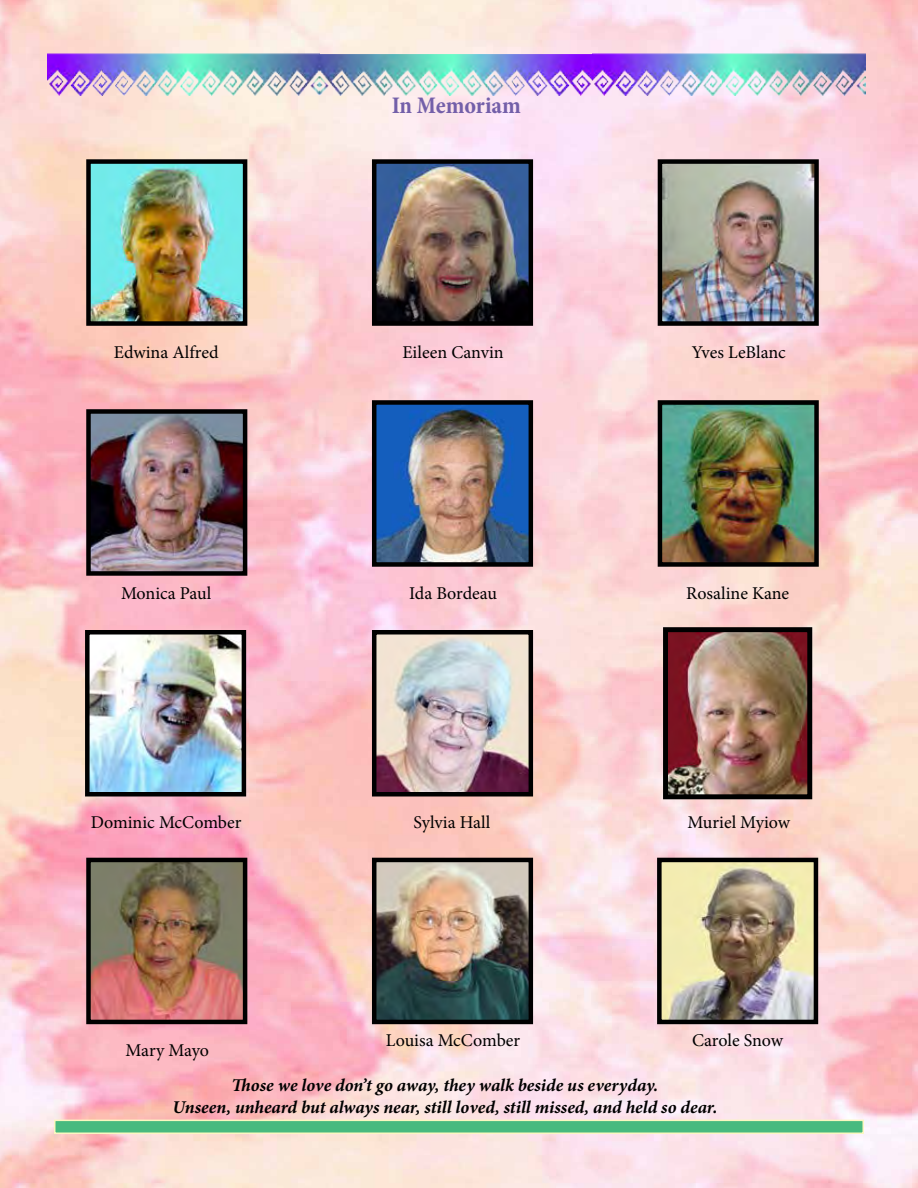
<style>
.page{position:relative;width:918px;height:1188px;background:#fff}
.page>*{position:absolute;margin:0;border:0;box-sizing:border-box;transform-origin:0 0}
.t1{font:700 condensed 24px "Minion Pro";letter-spacing:-.005em;color:#735fa9}
.t2{font:18px "Minion Pro";color:#000}
.t3{font:italic 700 18px/21.6px "Minion Pro";color:#000;text-align:center}
</style>
<div class="page">
<img style="left:0;top:0;width:918px;height:1188px">
<img style="left:47px;top:54px;width:819px;height:41px">
<div style="left:54px;top:1120px;width:810px;height:14px;background:#48ba7f;border:2px solid #fbf7c0"></div>
<img style="left:91px;top:164px;width:151px;height:157px">
<div style="left:86px;top:159px;width:161px;height:167px;border:4px solid #000"></div>
<img style="left:663px;top:164px;width:151px;height:157px">
<div style="left:658px;top:159px;width:161px;height:167px;border:4px solid #000"></div>
<img style="left:91px;top:414px;width:151px;height:157px">
<div style="left:86px;top:409px;width:161px;height:167px;border:4px solid #000"></div>
<img style="left:377px;top:405px;width:151px;height:157px">
<div style="left:372px;top:400px;width:161px;height:167px;border:4px solid #000"></div>
<img style="left:663px;top:405px;width:151px;height:157px">
<div style="left:658px;top:400px;width:161px;height:167px;border:4px solid #000"></div>
<img style="left:90px;top:635px;width:151px;height:156px">
<div style="left:85px;top:630px;width:161px;height:166px;border:4px solid #000"></div>
<img style="left:377px;top:635px;width:151px;height:156px">
<div style="left:372px;top:630px;width:161px;height:166px;border:4px solid #000"></div>
<img style="left:669px;top:633px;width:137px;height:160px">
<div style="left:663px;top:627px;width:149px;height:172px;border:5px solid #000"></div>
<img style="left:91px;top:863px;width:151px;height:156px">
<div style="left:86px;top:858px;width:161px;height:166px;border:4px solid #000"></div>
<img style="left:377px;top:863px;width:151px;height:156px">
<div style="left:372px;top:858px;width:161px;height:166px;border:4px solid #000"></div>
<img style="left:662px;top:863px;width:151px;height:156px">
<div style="left:657px;top:858px;width:161px;height:166px;border:4px solid #000"></div>
<img style="left:377px;top:164px;width:151px;height:157px">
<div style="left:372px;top:159px;width:161px;height:167px;border:4px solid #000"></div>
<h1 class="t1" style="left:392px;top:89px;width:131px">In Memoriam</h1>
<p class="t2" style="left:114px;top:340px;width:106px">Edwina Alfred</p>
<p class="t2" style="left:402px;top:340px;width:103px">Eileen Canvin</p>
<p class="t2" style="left:692px;top:340px;width:96px">Yves LeBlanc</p>
<p class="t2" style="left:121px;top:581px;width:92px">Monica Paul</p>
<p class="t2" style="left:409px;top:581px;width:89px">Ida Bordeau</p>
<p class="t2" style="left:686px;top:581px;width:105px">Rosaline Kane</p>
<p class="t2" style="left:91px;top:811px;width:152px">Dominic McComber</p>
<p class="t2" style="left:413px;top:811px;width:78px">Sylvia Hall</p>
<p class="t2" style="left:687px;top:811px;width:104px">Muriel Myiow</p>
<p class="t2" style="left:126px;top:1038px;width:85px">Mary Mayo</p>
<p class="t2" style="left:386px;top:1028px;width:136px">Louisa McComber</p>
<p class="t2" style="left:692px;top:1028px;width:93px">Carole Snow</p>
<p class="t3" style="left:173px;top:1074px;width:546px">Those we love don’t go away, they walk beside us everyday.<br>Unseen, unheard but always near, still loved, still missed, and held so dear.</p>
</div>
